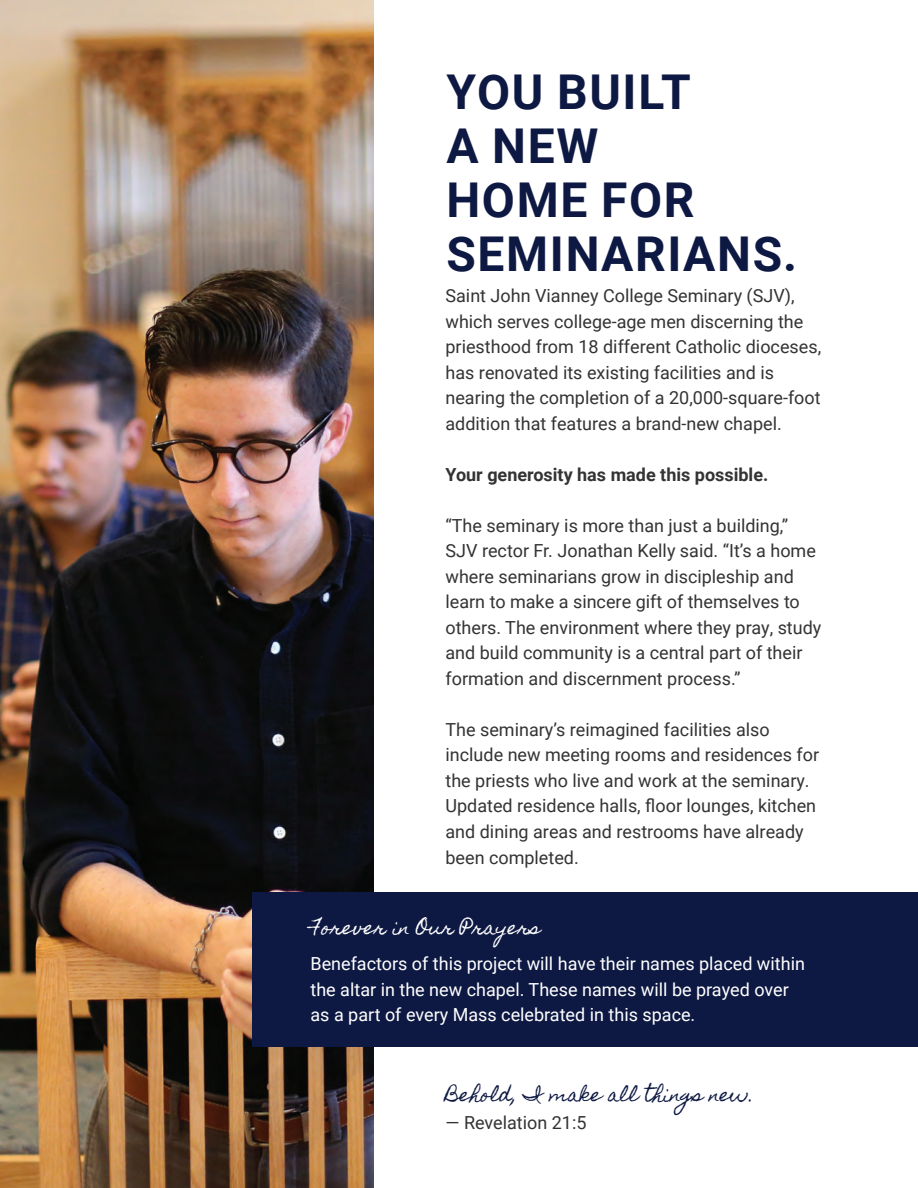
<style>
.page{position:relative;width:918px;height:1188px;background:#fff}
.page>*{position:absolute;margin:0;border:0;box-sizing:border-box;transform-origin:0 0}
.t1{font:700 48px/54px "Roboto";letter-spacing:.035em;color:#0e1943}
.t2{font:18px/25.5px "Roboto";color:#323332}
.t3{font:18px/25.5px "Roboto";color:#fff}
.t4{font:700 18px "Roboto";color:#323332}
.t5{font:18px "Homemade Apple";color:#0e1943}
.t6{font:18px "Homemade Apple";color:#fff}
</style>
<div class="page">
<img style="left:0;top:0;width:374px;height:1188px">
<div style="left:253px;top:893px;width:665px;height:154px;background:#0e1943"></div>
<h1 class="t1" style="left:446px;top:63px;width:352px">YOU BUILT<br>A NEW<br>HOME FOR<br>SEMINARIANS.</h1>
<p class="t2" style="left:446px;top:283px;width:377px">Saint John Vianney College Seminary (SJV), which serves college-age men discerning the priesthood from 18 different Catholic dioceses, has renovated its existing facilities and is nearing the completion of a 20,000-square-foot addition that features a brand-new chapel.</p>
<p class="t4" style="left:446px;top:462px;width:324px">Your generosity has made this possible.</p>
<p class="t2" style="left:446px;top:512px;width:377px">“The seminary is more than just a building,” SJV rector Fr. Jonathan Kelly said. “It’s a home where seminarians grow in discipleship and learn to make a sincere gift of themselves to others. The environment where they pray, study and build community is a central part of their formation and discernment process.”</p>
<p class="t2" style="left:446px;top:716px;width:375px">The seminary’s reimagined facilities also include new meeting rooms and residences for the priests who live and work at the seminary.<br>Updated residence halls, floor lounges, kitchen and dining areas and restrooms have already been completed.</p>
<p class="t6" style="left:310px;top:918px;width:232px">Forever in Our Prayers</p>
<p class="t3" style="left:310px;top:951px;width:496px">Benefactors of this project will have their names placed within the altar in the new chapel. These names will be prayed over as a part of every Mass celebrated in this space.</p>
<p class="t5" style="left:446px;top:1084px;width:310px">Behold, I make all things new.</p>
<p class="t2" style="left:446px;top:1110px;width:143px">— Revelation 21:5</p>
</div>
